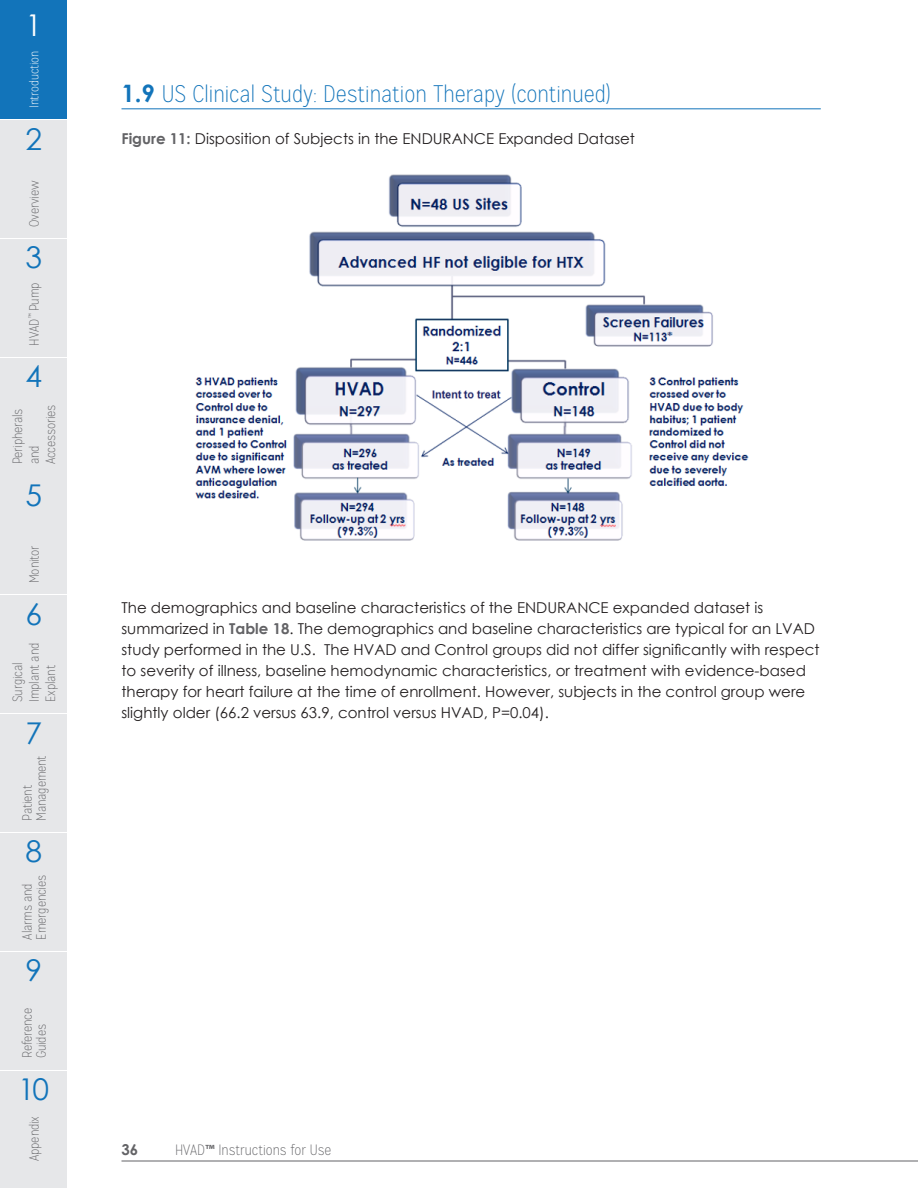
<style>
.page{position:relative;width:918px;height:1188px;background:#fff}
.page>*{position:absolute;margin:0;border:0;box-sizing:border-box;transform-origin:0 0}
.t1{font:30px "Century Gothic";color:#1274ba}
.t2{font:30px "Century Gothic";color:#fff}
.Running_heads{font:100 24px "Mission Gothic";color:#1274ba}
.Body_Copy{font:15px/21px "Century Gothic";color:#231f20}
.t3{font:100 15px "Mission Gothic";color:#636366}
.t4{font:700 15px "Century Gothic";color:#636366}
.t5{font:100 13.5px/16.5px "Mission Gothic";letter-spacing:-.01em;color:#636366}
.t6{font:100 12.75px "Mission Gothic";letter-spacing:-.01em;color:#fff}
.s1{font-family:"Century Gothic";font-weight:700}
.s2{font-weight:700;color:#636366}
.s3{font-family:"Myriad Pro";font-weight:600}
</style>
<div class="page">
<div style="left:0;top:1071px;width:68px;height:117px;background:#e6e7e9"></div>
<div style="left:0;top:952px;width:68px;height:117px;background:#e6e7e9"></div>
<div style="left:0;top:833px;width:68px;height:117px;background:#e6e7e9"></div>
<div style="left:0;top:714px;width:68px;height:118px;background:#e6e7e9"></div>
<div style="left:0;top:596px;width:68px;height:117px;background:#e6e7e9"></div>
<div style="left:0;top:477px;width:68px;height:117px;background:#e6e7e9"></div>
<div style="left:0;top:358px;width:68px;height:117px;background:#e6e7e9"></div>
<div style="left:0;top:239px;width:68px;height:117px;background:#e6e7e9"></div>
<div style="left:0;top:120px;width:68px;height:118px;background:#e6e7e9"></div>
<div style="left:0;top:0;width:68px;height:119px;background:#1274ba"></div>
<hr style="left:122px;top:1161px;width:796px;height:1px;background:#636366">
<hr style="left:122px;top:108px;width:699px;height:1px;background:#1274ba">
<img style="left:195px;top:174px;width:554px;height:367px">
<h1 class="t2" style="left:25px;top:4px;width:18px">1</h1>
<p class="t6" style="left:27px;top:108px;width:58px;rotate:-90deg">Introduction</p>
<h1 class="t1" style="left:25px;top:118px;width:18px">2</h1>
<p class="t5" style="left:26px;top:227px;width:48px;rotate:-90deg">Overview</p>
<h1 class="t1" style="left:25px;top:237px;width:18px">3</h1>
<p class="t5" style="left:26px;top:346px;width:64px;rotate:-90deg">HVAD <sup>™</sup> Pump</p>
<h1 class="t1" style="left:25px;top:355px;width:18px">4</h1>
<p class="t5" style="left:10px;top:464px;width:61px;rotate:-90deg">Peripherals and<br>Accessories</p>
<h1 class="t1" style="left:25px;top:474px;width:18px">5</h1>
<p class="t5" style="left:26px;top:583px;width:39px;rotate:-90deg">Monitor</p>
<h1 class="t1" style="left:25px;top:593px;width:18px">6</h1>
<p class="t5" style="left:10px;top:702px;width:61px;rotate:-90deg">Surgical<br>Implant and<br>Explant</p>
<h1 class="t1" style="left:25px;top:712px;width:18px">7</h1>
<p class="t5" style="left:20px;top:821px;width:67px;line-height:14.2px;rotate:-90deg">Patient<br>Management</p>
<h1 class="t1" style="left:25px;top:831px;width:18px">8</h1>
<p class="t5" style="left:20px;top:940px;width:66px;line-height:14.2px;rotate:-90deg">Alarms and<br>Emergencies</p>
<h1 class="t1" style="left:25px;top:949px;width:18px">9</h1>
<p class="t5" style="left:20px;top:1058px;width:52px;line-height:14.2px;rotate:-90deg">Reference<br>Guides</p>
<h1 class="t1" style="left:18px;top:1068px;width:32px">10</h1>
<p class="t5" style="left:26px;top:1161px;width:46px;rotate:-90deg">Appendix</p>
<p class="Running_heads" style="left:122px;top:80px;width:491px"><span class="s1">1.9</span> US Clinical Study: Destination Therapy (continued)</p>
<p class="Body_Copy" style="left:122px;top:128px;width:515px"><span class="s2">Figure 11:</span> Disposition of Subjects in the ENDURANCE Expanded Dataset</p>
<p class="Body_Copy" style="left:122px;top:597px;width:700px">The demographics and baseline characteristics of the ENDURANCE expanded dataset is summarized in <span class="s2">Table 18</span>. The demographics and baseline characteristics are typical for an LVAD study performed in the U.S. The HVAD and Control groups did not differ significantly with respect to severity of illness, baseline hemodynamic characteristics, or treatment with evidence-based therapy for heart failure at the time of enrollment. However, subjects in the control group were slightly older (66.2 versus 63.9, control versus HVAD, P=0.04).</p>
<p class="t4" style="left:122px;top:1138px;width:18px">36</p>
<p class="t3" style="left:175px;top:1141px;width:158px">HVAD<span class="s3">™</span> Instructions for Use</p>
</div>
